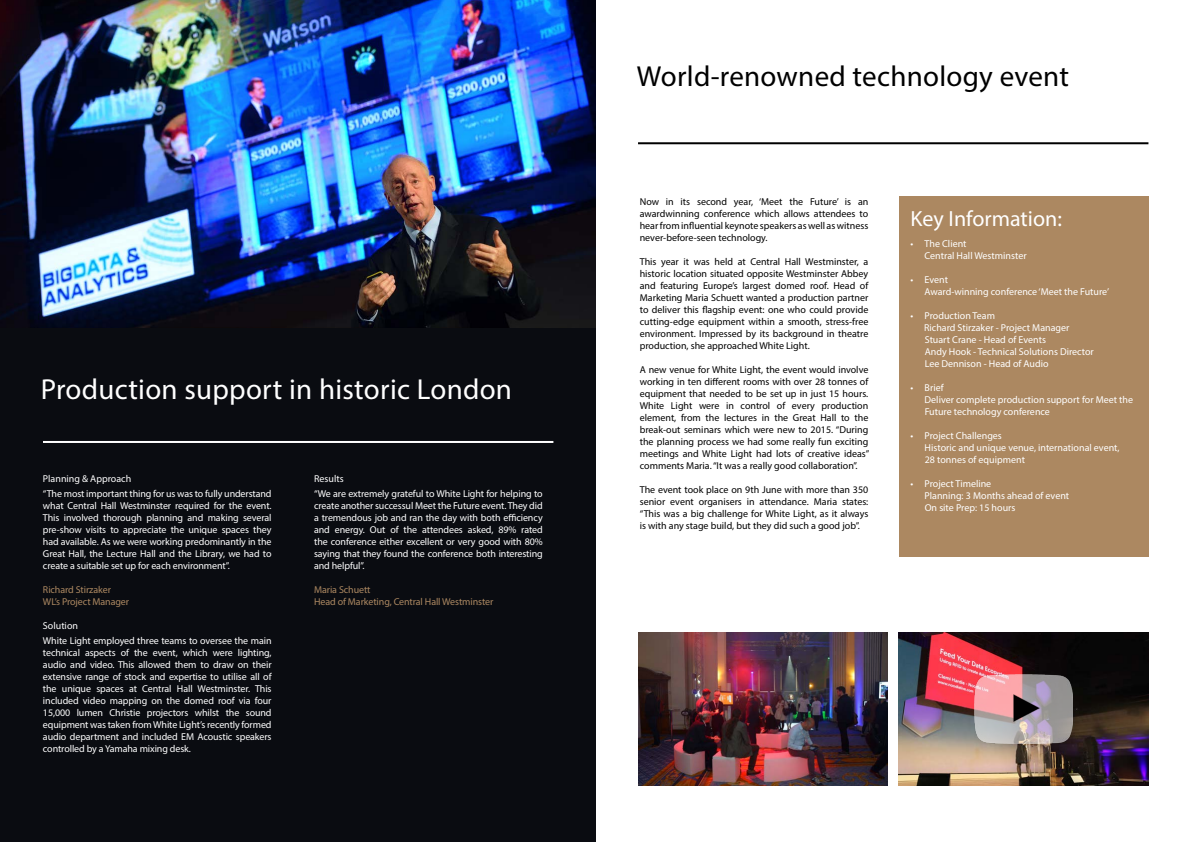
<style>
.page{position:relative;width:1191px;height:842px;background:#fff}
.page>*{position:absolute;margin:0;border:0;box-sizing:border-box;transform-origin:0 0}
.t1{font:29px "Myriad Pro";letter-spacing:.01em;color:#fff}
.t2{font:29px "Myriad Pro";letter-spacing:.01em;color:#000}
.t3{font:22px "Myriad Pro";color:#fff}
.t4{font:10px/12px "Myriad Pro";letter-spacing:-.005em;color:#fff}
.t5{font:10px/12px "Myriad Pro";color:#000;text-align:justify}
.t6{font:10px/12px "Myriad Pro";letter-spacing:-.01em;color:#ac8861}
</style>
<div class="page">
<div style="left:0;top:0;width:595px;height:842px;background:#0a0c11"></div>
<hr style="left:43px;top:441px;width:510px;height:2px;background:#fff">
<hr style="left:638px;top:142px;width:510px;height:2px;background:#000">
<div style="left:899px;top:197px;width:249px;height:360px;background:#ac8861"></div>
<img style="left:0;top:0;width:595px;height:327px">
<img style="left:638px;top:632px;width:249px;height:153px">
<img style="left:899px;top:632px;width:249px;height:153px">
<img style="left:974px;top:674px;width:99px;height:69px">
<h1 class="t1" style="left:41px;top:371px;width:473px">Production support in historic London</h1>
<p class="t4" style="left:43px;top:471px;width:230px;line-height:14.8px">Planning &amp; Approach<br>“The most important thing for us was to fully understand</p>
<p class="t4" style="left:43px;top:500px;width:230px;text-align:justify">what Central Hall Westminster required for the event.<br>This involved thorough planning and making several pre-show visits to appreciate the unique spaces they had available. As we were working predominantly in the Great Hall, the Lecture Hall and the Library, we had to create a suitable set up for each environment”.</p>
<p class="t6" style="left:43px;top:584px;width:88px">Richard Stirzaker<br>WL’s Project Manager</p>
<p class="t4" style="left:43px;top:618px;width:230px;line-height:14.8px">Solution<br>White Light employed three teams to oversee the main</p>
<p class="t4" style="left:43px;top:646px;width:230px;text-align:justify">technical aspects of the event, which were lighting, audio and video. This allowed them to draw on their extensive range of stock and expertise to utilise all of the unique spaces at Central Hall Westminster. This included video mapping on the domed roof via four 15,000 lumen Christie projectors whilst the sound equipment was taken from White Light’s recently formed audio department and included EM Acoustic speakers controlled by a Yamaha mixing desk.</p>
<p class="t4" style="left:314px;top:471px;width:230px;line-height:14.8px">Results<br>“We are extremely grateful to White Light for helping to</p>
<p class="t4" style="left:314px;top:500px;width:230px;text-align:justify">create another successul Meet the Future event. They did a tremendous job and ran the day with both efficiency and energy. Out of the attendees asked, 89% rated the conference either excellent or very good with 80% saying that they found the conference both interesting and helpful”.</p>
<p class="t6" style="left:314px;top:584px;width:181px">Maria Schuett<br>Head of Marketing, Central Hall Westminster</p>
<h1 class="t2" style="left:637px;top:58px;width:434px">World-renowned technology event</h1>
<p class="t5" style="left:640px;top:195px;width:230px">Now in its second year, ‘Meet the Future’ is an awardwinning conference which allows attendees to hear from influential keynote speakers as well as witness never-before-seen technology.</p>
<p class="t5" style="left:640px;top:255px;width:230px">This year it was held at Central Hall Westminster, a historic location situated opposite Westminster Abbey and featuring Europe’s largest domed roof. Head of Marketing Maria Schuett wanted a production partner to deliver this flagship event: one who could provide cutting-edge equipment within a smooth, stress-free environment. Impressed by its background in theatre production, she approached White Light.</p>
<p class="t5" style="left:640px;top:363px;width:231px">A new venue for White Light, the event would involve working in ten different rooms with over 28 tonnes of equipment that needed to be set up in just 15 hours.<br>White Light were in control of every production element, from the lectures in the Great Hall to the break-out seminars which were new to 2015. “During the planning process we had some really fun exciting meetings and White Light had lots of creative ideas” comments Maria. “It was a really good collaboration”.</p>
<p class="t5" style="left:640px;top:483px;width:230px">The event took place on 9th June with more than 350 senior event organisers in attendance. Maria states: “This was a big challenge for White Light, as it always is with any stage build, but they did such a good job”.</p>
<h2 class="t3" style="left:910px;top:205px;width:153px">Key Information:</h2>
<p class="t4" style="left:924px;top:238px;width:103px;text-indent:-14px">• The Client<br>Central Hall Westminster</p>
<p class="t4" style="left:924px;top:274px;width:186px;text-indent:-14px">• Event<br>Award-winning conference ‘Meet the Future’</p>
<p class="t4" style="left:924px;top:310px;width:171px;text-indent:-13px">• Production Team<br>Richard Stirzaker - Project Manager<br>Stuart Crane - Head of Events<br>Andy Hook - Technical Solutions Director<br>Lee Dennison - Head of Audio</p>
<p class="t4" style="left:924px;top:382px;width:210px;text-indent:-14px">• Brief<br>Deliver complete production support for Meet the<br>Future technology conference</p>
<p class="t4" style="left:924px;top:430px;width:196px;text-indent:-14px">• Project Challenges<br>Historic and unique venue, international event,<br>28 tonnes of equipment</p>
<p class="t4" style="left:924px;top:478px;width:146px;text-indent:-14px">• Project Timeline<br>Planning: 3 Months ahead of event<br>On site Prep: 15 hours</p>
</div>
